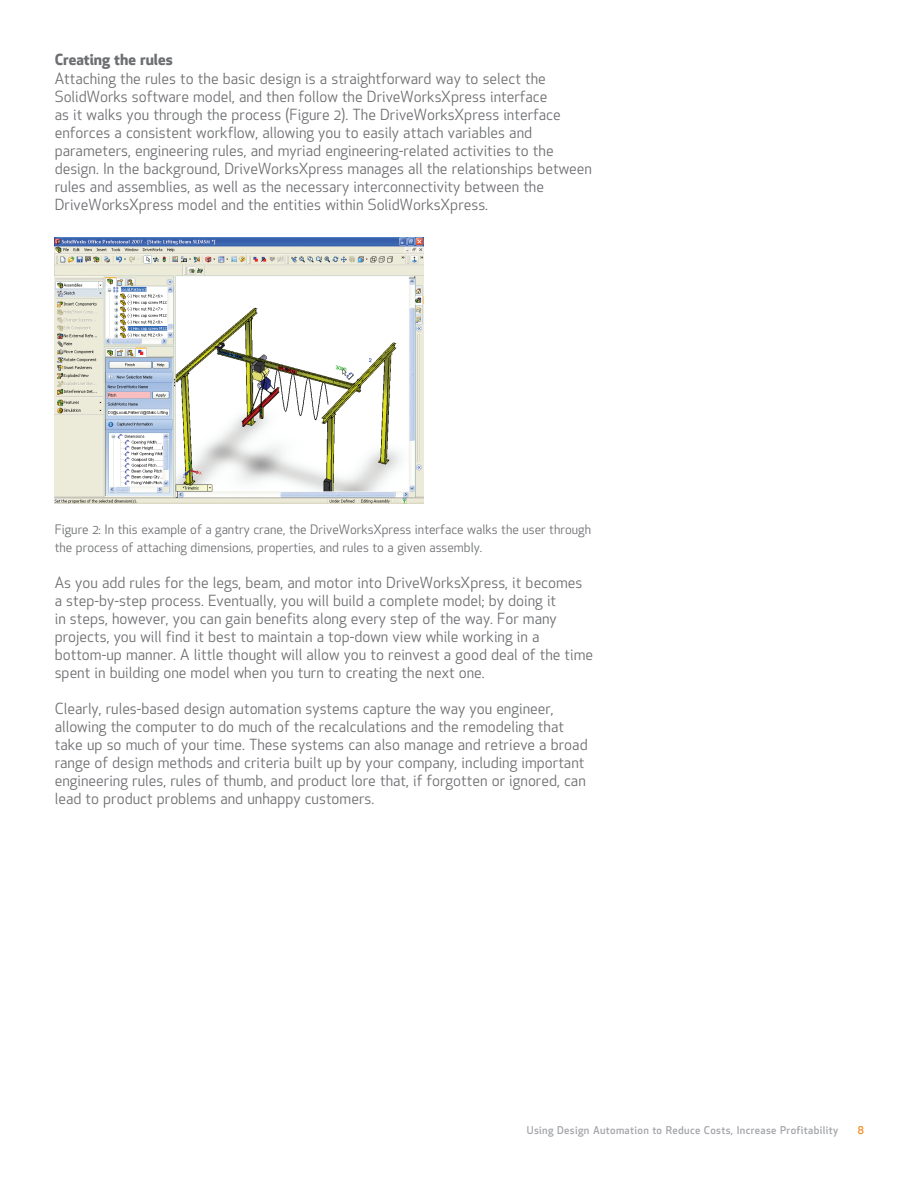
<style>
.page{position:relative;width:918px;height:1188px;background:#fff}
.page>*{position:absolute;margin:0;border:0;box-sizing:border-box;transform-origin:0 0}
.body_copy{font:15px/18px "SW Apex New";color:#6d6e71}
.body_subhead{font:700 15px "SW Apex New";color:#6d6e71}
.body_copy-2{font:12.75px/18px "SW Apex New";color:#6d6e71}
.t1{font:500 10.5px "SW Apex New";letter-spacing:.03em;color:#a4a5a9}
.t2{font:500 10.5px "SW Apex New";color:#f68b1f}
</style>
<div class="page">
<img style="left:55px;top:237px;width:369px;height:266px">
<p class="body_subhead" style="left:55px;top:49px;width:120px">Creating the rules</p>
<p class="body_copy" style="left:55px;top:70px;width:539px">Attaching the rules to the basic design is a straightforward way to select the SolidWorks software model, and then follow the DriveWorksXpress interface<br>as it walks you through the process (Figure 2). The DriveWorksXpress interface enforces a consistent workflow, allowing you to easily attach variables and parameters, engineering rules, and myriad engineering-related activities to the design. In the background, DriveWorksXpress manages all the relationships between rules and assemblies, as well as the necessary interconnectivity between the DriveWorksXpress model and the entities within SolidWorksXpress.</p>
<p class="body_copy-2" style="left:55px;top:521px;width:538px">Figure 2: In this example of a gantry crane, the DriveWorksXpress interface walks the user through the process of attaching dimensions, properties, and rules to a given assembly.</p>
<p class="body_copy" style="left:55px;top:574px;width:540px">As you add rules for the legs, beam, and motor into DriveWorksXpress, it becomes a step-by-step process. Eventually, you will build a complete model; by doing it<br>in steps, however, you can gain benefits along every step of the way. For many projects, you will find it best to maintain a top-down view while working in a bottom-up manner. A little thought will allow you to reinvest a good deal of the time spent in building one model when you turn to creating the next one.</p>
<p class="body_copy" style="left:55px;top:700px;width:534px">Clearly, rules-based design automation systems capture the way you engineer, allowing the computer to do much of the recalculations and the remodeling that take up so much of your time. These systems can also manage and retrieve a broad range of design methods and criteria built up by your company, including important engineering rules, rules of thumb, and product lore that, if forgotten or ignored, can lead to product problems and unhappy customers.</p>
<p class="t1" style="left:527px;top:1124px;width:313px">Using Design Automation to Reduce Costs, Increase Profitability</p>
<p class="t2" style="left:858px;top:1124px;width:8px">8</p>
</div>
